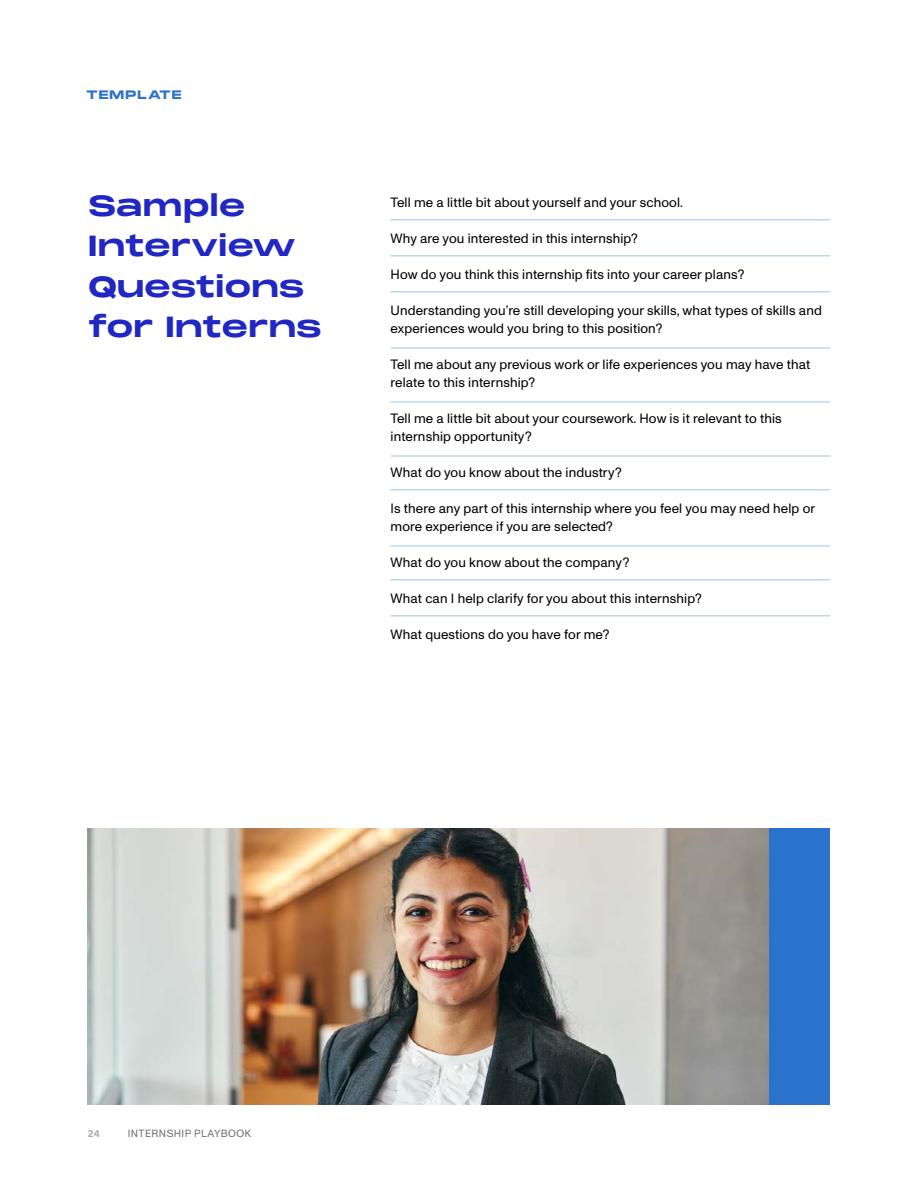
<style>
.page{position:relative;width:918px;height:1188px;background:#fff}
.page>*{position:absolute;margin:0;border:0;box-sizing:border-box;transform-origin:0 0}
.t1{font:700 28.5px/40.5px "Monument Extended";letter-spacing:-.015em;color:#2127c2}
.t2{font:13.5px/18px "ABC Monument Grotesk";letter-spacing:.01em;color:#000}
.t3{font:700 12px "Monument Extended";letter-spacing:.035em;color:#2a72cb}
.t4{font:10.5px "ABC Monument Grotesk";letter-spacing:.04em;color:#6e6e6e}
.t5{font:10.5px "Acumin Variable Concept";color:#adadad}
</style>
<div class="page">
<hr style="left:391px;top:219px;width:439px;height:1px;background:#bad9ef">
<hr style="left:391px;top:255px;width:439px;height:1px;background:#bad9ef">
<hr style="left:391px;top:291px;width:439px;height:1px;background:#bad9ef">
<hr style="left:391px;top:347px;width:439px;height:2px;background:#bad9ef">
<hr style="left:391px;top:401px;width:439px;height:2px;background:#bad9ef">
<hr style="left:391px;top:455px;width:439px;height:2px;background:#bad9ef">
<hr style="left:391px;top:489px;width:439px;height:1px;background:#bad9ef">
<hr style="left:391px;top:545px;width:439px;height:2px;background:#bad9ef">
<hr style="left:391px;top:579px;width:439px;height:1px;background:#bad9ef">
<hr style="left:391px;top:615px;width:439px;height:1px;background:#bad9ef">
<img style="left:88px;top:829px;width:681px;height:276px">
<div style="left:769px;top:829px;width:61px;height:276px;background:#2a72cb"></div>
<p class="t3" style="left:86px;top:86px;width:97px">TEMPLATE</p>
<h1 class="t1" style="left:88px;top:185px;width:236px">Sample<br>Interview<br>Questions for Interns</h1>
<p class="t2" style="left:391px;top:193px;width:294px">Tell me a little bit about yourself and your school.</p>
<p class="t2" style="left:391px;top:229px;width:249px">Why are you interested in this internship?</p>
<p class="t2" style="left:391px;top:265px;width:355px">How do you think this internship fits into your career plans?</p>
<p class="t2" style="left:391px;top:301px;width:433px">Understanding you’re still developing your skills, what types of skills and experiences would you bring to this position?</p>
<p class="t2" style="left:391px;top:355px;width:421px">Tell me about any previous work or life experiences you may have that relate to this internship?</p>
<p class="t2" style="left:391px;top:409px;width:393px">Tell me a little bit about your coursework. How is it relevant to this internship opportunity?</p>
<p class="t2" style="left:391px;top:463px;width:233px">What do you know about the industry?</p>
<p class="t2" style="left:391px;top:499px;width:426px">Is there any part of this internship where you feel you may need help or more experience if you are selected?</p>
<p class="t2" style="left:391px;top:553px;width:240px">What do you know about the company?</p>
<p class="t2" style="left:391px;top:589px;width:313px">What can I help clarify for you about this internship?</p>
<p class="t2" style="left:391px;top:625px;width:221px">What questions do you have for me?</p>
<p class="t5" style="left:88px;top:1126px;width:14px">24</p>
<p class="t4" style="left:128px;top:1128px;width:125px">INTERNSHIP PLAYBOOK</p>
</div>
